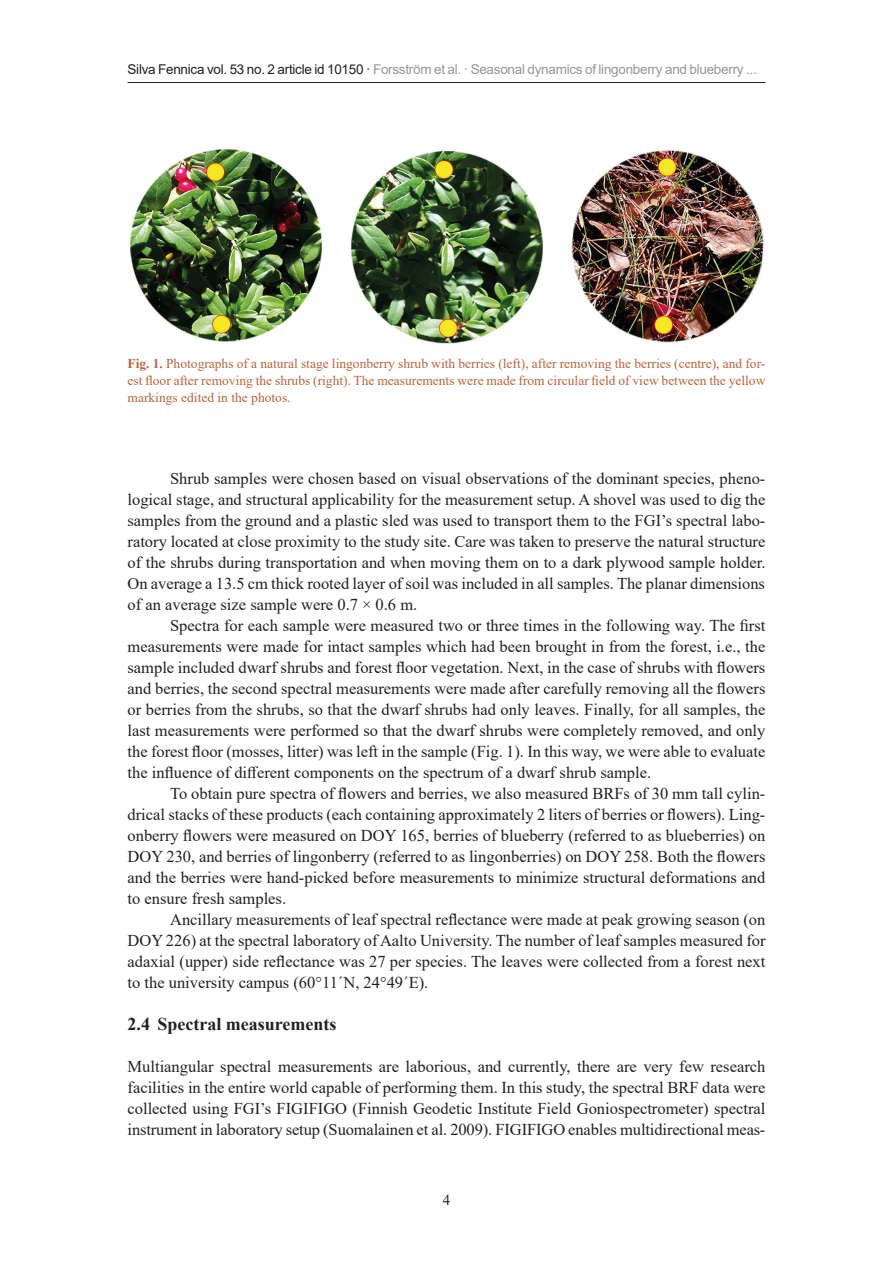
<style>
.page{position:relative;width:893px;height:1263px;background:#fff}
.page>*{position:absolute;margin:0;border:0;box-sizing:border-box;transform-origin:0 0}
.heading-2{font:700 18px "Times New Roman";color:#231f20}
.body-text{font:16.5px/21px "Times New Roman";color:#231f20;text-align:justify}
.body-text-1st{font:16.5px/21px "Times New Roman";letter-spacing:-.005em;color:#231f20;text-align:justify}
.t1{font:15px "Times New Roman";color:#231f20}
.fig-caption{font:13.5px/17.2px "Times New Roman";color:#b9643b;text-align:justify}
.t2{font:13.5px "Arial";letter-spacing:-.02em;color:#949699}
.s1{color:#231f20}
.s2{font-weight:700}
</style>
<div class="page">
<hr style="left:128px;top:82px;width:637px;height:1px;background:#231f20">
<img style="left:130px;top:149px;width:634px;height:195px">
<p class="t2" style="left:128px;top:60px;width:631px"><span class="s1">Silva Fennica vol. 53 no. 2 article id 10150 ·</span> Forsström et al. · Seasonal dynamics of lingonberry and blueberry ...</p>
<p class="fig-caption" style="left:128px;top:354px;width:639px"><span class="s2">Fig. 1.</span> Photographs of a natural stage lingonberry shrub with berries (left), after removing the berries (centre), and for&shy;est floor after removing the shrubs (right). The measurements were made from circular field of view between the yellow markings edited in the photos.</p>
<p class="body-text" style="left:128px;top:467px;width:639px;text-indent:43px">Shrub samples were chosen based on visual observations of the dominant species, pheno&shy;logical stage, and structural applicability for the measurement setup. A shovel was used to dig the samples from the ground and a plastic sled was used to transport them to the FGI’s spectral labo&shy;ratory located at close proximity to the study site. Care was taken to preserve the natural structure of the shrubs during transportation and when moving them on to a dark plywood sample holder.<br>On average a 13.5 cm thick rooted layer of soil was included in all samples. The planar dimensions of an average size sample were 0.7 × 0.6 m.</p>
<p class="body-text" style="left:128px;top:614px;width:639px;text-indent:43px">Spectra for each sample were measured two or three times in the following way. The first measurements were made for intact samples which had been brought in from the forest, i.e., the sample included dwarf shrubs and forest floor vegetation. Next, in the case of shrubs with flowers and berries, the second spectral measurements were made after carefully removing all the flowers or berries from the shrubs, so that the dwarf shrubs had only leaves. Finally, for all samples, the last measurements were performed so that the dwarf shrubs were completely removed, and only the forest floor (mosses, litter) was left in the sample (Fig. 1). In this way, we were able to evaluate the influence of different components on the spectrum of a dwarf shrub sample.</p>
<p class="body-text" style="left:128px;top:782px;width:639px;text-indent:43px">To obtain pure spectra of flowers and berries, we also measured BRFs of 30 mm tall cylin&shy;drical stacks of these products (each containing approximately 2 liters of berries or flowers). Ling&shy;onberry flowers were measured on DOY 165, berries of blueberry (referred to as blueberries) on DOY 230, and berries of lingonberry (referred to as lingonberries) on DOY 258. Both the flowers and the berries were hand-picked before measurements to minimize structural deformations and to ensure fresh samples.</p>
<p class="body-text" style="left:128px;top:908px;width:640px;text-indent:43px">Ancillary measurements of leaf spectral reflectance were made at peak growing season (on DOY 226) at the spectral laboratory of Aalto University. The number of leaf samples measured for adaxial (upper) side reflectance was 27 per species. The leaves were collected from a forest next to the university campus (60°11´N, 24°49´E).</p>
<p class="heading-2" style="left:128px;top:1011px;width:210px">2.4 Spectral measurements</p>
<p class="body-text-1st" style="left:128px;top:1055px;width:639px">Multiangular spectral measurements are laborious, and currently, there are very few research facilities in the entire world capable of performing them. In this study, the spectral BRF data were collected using FGI’s FIGIFIGO (Finnish Geodetic Institute Field Goniospectrometer) spectral instrument in laboratory setup (Suomalainen et al. 2009). FIGIFIGO enables multidirectional meas-</p>
<p class="t1" style="left:443px;top:1190px;width:9px">4</p>
</div>
